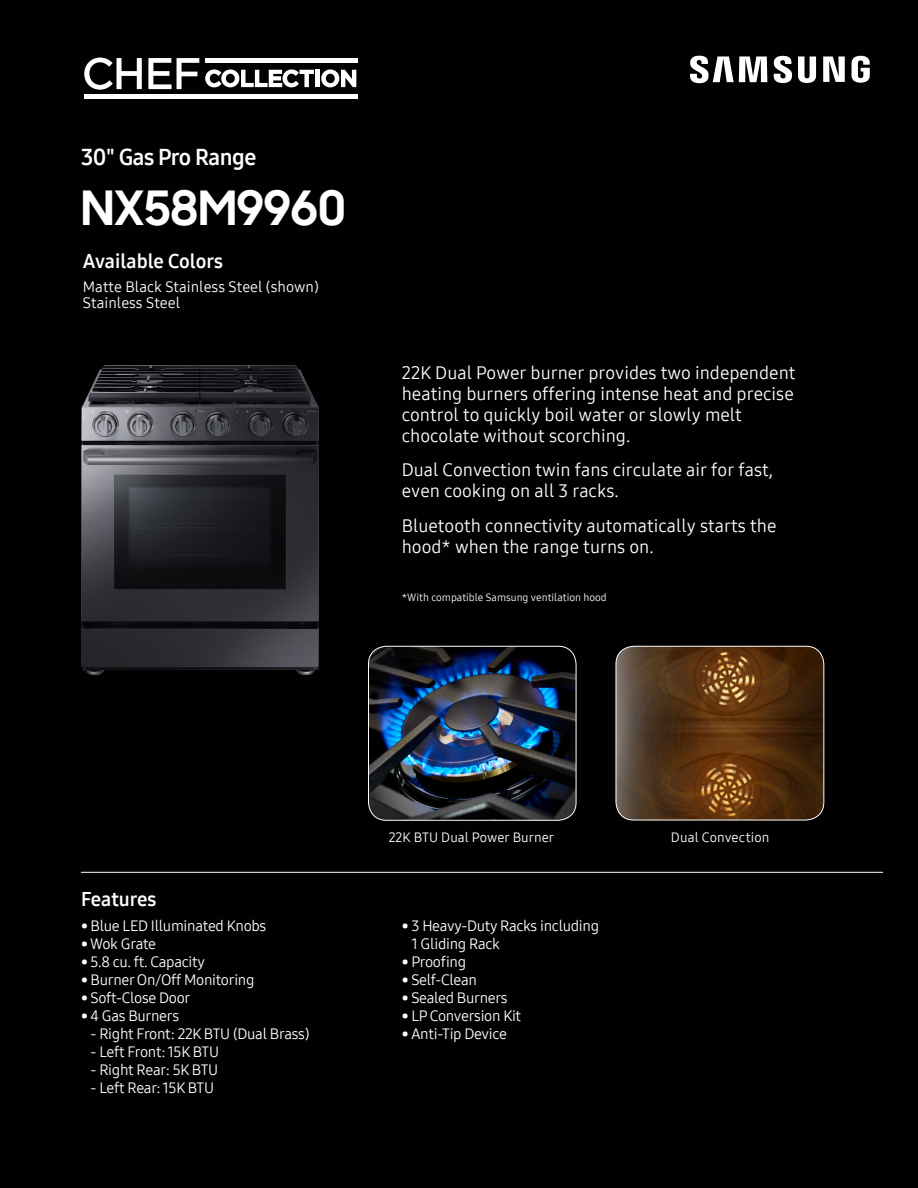
<style>
.page{position:relative;width:918px;height:1188px;background:#010101}
.page>*{position:absolute;margin:0;border:0;box-sizing:border-box;transform-origin:0 0}
.t1{font:700 48px "Samsung Sharp Sans";color:#fff}
.t2{font:22.5px "Samsung One 700";letter-spacing:-.02em;color:#fff}
.t3{font:19.5px "Samsung One 700";color:#fff}
.Feature_BCopy{font:18px/21px "Samsung One 400";color:#fff}
.t4{font:15px/18px "Samsung One 400";letter-spacing:-.02em;color:#fff}
.t5{font:15px/16.5px "Samsung One 400";color:#fff}
.t6{font:13.5px "Samsung One 400";color:#fff}
.Feature_BCopy-2{font:10.5px "Samsung One 400";color:#fff}
</style>
<div class="page">
<hr style="left:81px;top:872px;width:802px;height:1px;background:#fff">
<div style="left:205px;top:58px;width:153px;height:5px;background:#fff"></div>
<div style="left:85px;top:94px;width:273px;height:5px;background:#fff"></div>
<svg style="left:205px;top:69px;width:109px;height:18px"></svg>
<div style="left:315px;top:70px;width:5px;height:17px;background:#fff"></div>
<svg style="left:321px;top:69px;width:35px;height:18px"></svg>
<svg style="left:84px;top:58px;width:58px;height:32px"></svg>
<svg style="left:148px;top:58px;width:51px;height:31px"></svg>
<svg style="left:690px;top:56px;width:180px;height:28px"></svg>
<img style="left:368px;top:646px;width:208px;height:174px">
<div style="left:368px;top:646px;width:208px;height:175px;border:1px solid #fff;border-radius:18px"></div>
<img style="left:616px;top:646px;width:207px;height:174px">
<div style="left:616px;top:646px;width:208px;height:174px;border:1px solid #fff;border-radius:18px"></div>
<img style="left:81px;top:365px;width:238px;height:310px">
<p class="t2" style="left:81px;top:142px;width:177px">30" Gas Pro Range</p>
<p class="t1" style="left:81px;top:173px;width:267px">NX58M9960</p>
<p class="t3" style="left:83px;top:248px;width:142px">Available Colors</p>
<p class="t5" style="left:83px;top:278px;width:237px">Matte Black Stainless Steel (shown)<br>Stainless Steel</p>
<p class="Feature_BCopy" style="left:402px;top:362px;width:395px">22K Dual Power burner provides two independent heating burners offering intense heat and precise control to quickly boil water or slowly melt chocolate without scorching.</p>
<p class="Feature_BCopy" style="left:402px;top:459px;width:373px">Dual Convection twin fans circulate air for fast, even cooking on all 3 racks.</p>
<p class="Feature_BCopy" style="left:402px;top:515px;width:376px">Bluetooth connectivity automatically starts the hood* when the range turns on.</p>
<p class="Feature_BCopy-2" style="left:402px;top:590px;width:206px">*With compatible Samsung ventilation hood</p>
<p class="t3" style="left:81px;top:887px;width:77px">Features</p>
<p class="t4" style="left:81px;top:917px;width:187px">• Blue LED Illuminated Knobs</p>
<p class="t4" style="left:81px;top:935px;width:77px">• Wok Grate</p>
<p class="t4" style="left:81px;top:953px;width:125px">• 5.8 cu. ft. Capacity</p>
<p class="t4" style="left:81px;top:971px;width:175px">• Burner On/Off Monitoring</p>
<p class="t4" style="left:81px;top:989px;width:111px">• Soft-Close Door</p>
<p class="t4" style="left:81px;top:1007px;width:100px">• 4 Gas Burners</p>
<p class="t4" style="left:91px;top:1025px;width:220px">- Right Front: 22K BTU (Dual Brass)</p>
<p class="t4" style="left:91px;top:1043px;width:130px">- Left Front: 15K BTU</p>
<p class="t4" style="left:91px;top:1061px;width:129px">- Right Rear: 5K BTU</p>
<p class="t4" style="left:91px;top:1079px;width:125px">- Left Rear: 15K BTU</p>
<p class="t6" style="left:389px;top:828px;width:167px">22K BTU Dual Power Burner</p>
<p class="t6" style="left:671px;top:828px;width:100px">Dual Convection</p>
<p class="t4" style="left:411px;top:917px;width:189px;text-indent:-10px">• 3 Heavy-Duty Racks including<br>1 Gliding Rack</p>
<p class="t4" style="left:402px;top:953px;width:66px">• Proofing</p>
<p class="t4" style="left:402px;top:971px;width:77px">• Self-Clean</p>
<p class="t4" style="left:402px;top:989px;width:108px">• Sealed Burners</p>
<p class="t4" style="left:402px;top:1007px;width:121px">• LP Conversion Kit</p>
<p class="t4" style="left:402px;top:1025px;width:107px">• Anti-Tip Device</p>
</div>
